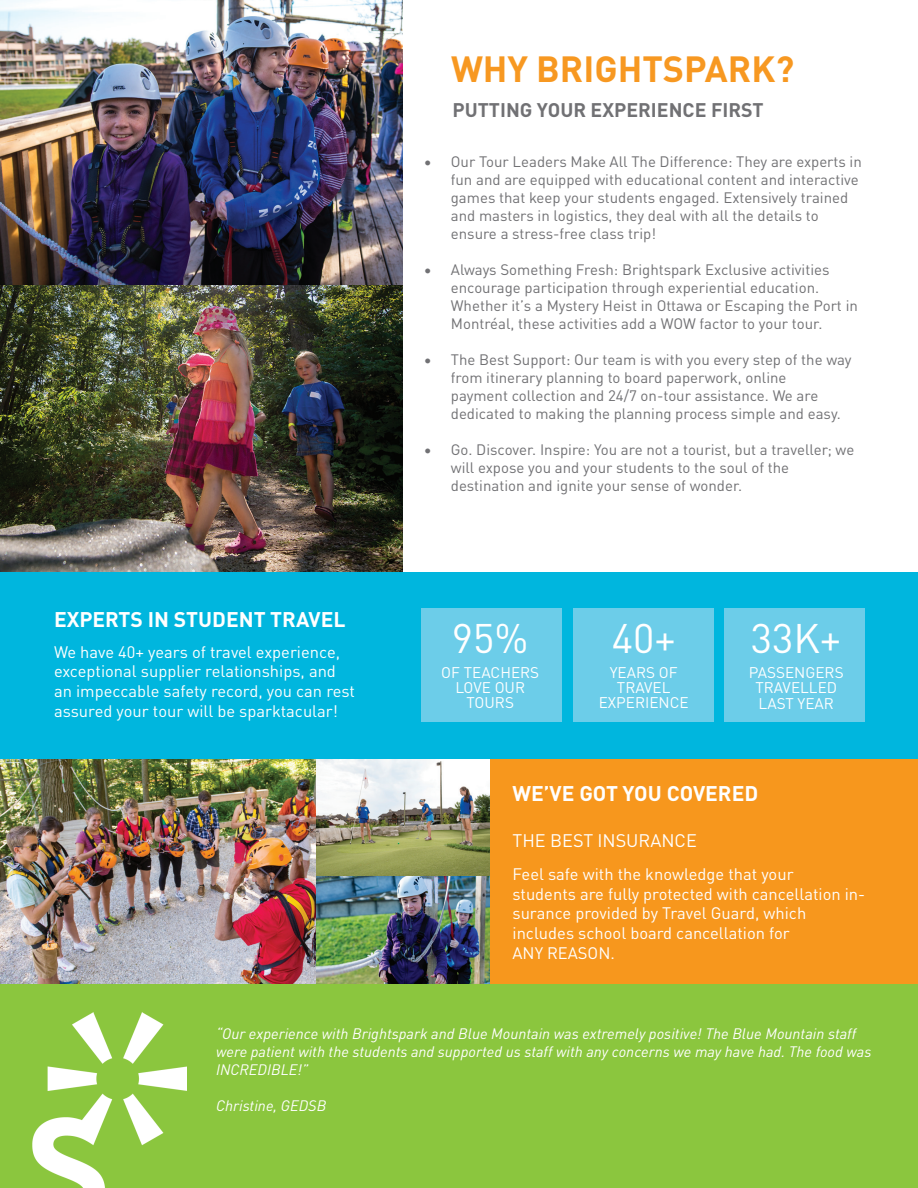
<style>
.page{position:relative;width:918px;height:1188px;background:#fff}
.page>*{position:absolute;margin:0;border:0;box-sizing:border-box;transform-origin:0 0}
.t1{font:40.8px "DIN Pro";color:#fff}
.t2{font:700 36px "DIN Pro";color:#f79821}
.t3{font:700 21px "DIN Pro";color:#fff}
.t4{font:700 19.5px "DIN Pro";color:#717174}
.t5{font:18px "DIN Pro";color:#fff}
.t6{font:16.5px/19.8px "DIN Pro";color:#fff}
.t7{font:15.3px/15.3px "DIN Pro";color:#fff;text-align:center}
.t8{font:15px/18px "DIN Pro";color:#717174}
.t9{font:italic 15px/18px "DIN Pro";color:#fff}
</style>
<div class="page">
<img style="left:315px;top:758px;width:176px;height:227px">
<img style="left:0;top:758px;width:315px;height:227px">
<div style="left:491px;top:758px;width:427px;height:233px;background:#f7971d"></div>
<img style="left:0;top:0;width:402px;height:572px">
<div style="left:0;top:572px;width:918px;height:186px;background:#00b6de"></div>
<div style="left:573px;top:608px;width:141px;height:114px;background:#6ccde9"></div>
<div style="left:421px;top:608px;width:140px;height:114px;background:#6ccde9"></div>
<div style="left:725px;top:608px;width:140px;height:114px;background:#6ccde9"></div>
<div style="left:0;top:985px;width:918px;height:203px;background:#8bc63e"></div>
<img style="left:32px;top:1013px;width:155px;height:175px">
<h2 class="t2" style="left:451px;top:40px;width:345px">WHY BRIGHTSPARK?</h2>
<h3 class="t4" style="left:453px;top:95px;width:313px">PUTTING YOUR EXPERIENCE FIRST</h3>
<h3 class="t3" style="left:54px;top:603px;width:293px">EXPERTS IN STUDENT TRAVEL</h3>
<p class="t6" style="left:54px;top:641px;width:288px">We have 40+ years of travel experience,</p>
<p class="t6" style="left:54px;top:661px;width:303px">exceptional supplier relationships, and an impeccable safety record, you can rest assured your tour will be sparktacular!</p>
<p class="t8" style="left:451px;top:152px;width:413px;text-indent:-27px">• Our Tour Leaders Make All The Difference: They are experts in fun and are equipped with educational content and interactive games that keep your students engaged. Extensively trained and masters in logistics, they deal with all the details to ensure a stress-free class trip!</p>
<p class="t8" style="left:451px;top:260px;width:409px;text-indent:-27px">• Always Something Fresh: Brightspark Exclusive activities encourage participation through experiential education.<br>Whether it’s a Mystery Heist in Ottawa or Escaping the Port in Montréal, these activities add a WOW factor to your tour.</p>
<p class="t8" style="left:451px;top:350px;width:402px;text-indent:-27px">• The Best Support: Our team is with you every step of the way from itinerary planning to board paperwork, online<br>payment collection and 24/7 on-tour assistance. We are dedicated to making the planning process simple and easy.</p>
<p class="t8" style="left:451px;top:440px;width:405px;text-indent:-27px">• Go. Discover. Inspire: You are not a tourist, but a traveller; we will expose you and your students to the soul of the destination and ignite your sense of wonder.</p>
<h1 class="t1" style="left:452px;top:607px;width:78px">95%</h1>
<p class="t7" style="left:441px;top:664px;width:100px">OF TEACHERS<br>LOVE OUR<br>TOURS</p>
<h1 class="t1" style="left:612px;top:607px;width:65px">40+</h1>
<p class="t7" style="left:599px;top:664px;width:92px">YEARS OF<br>TRAVEL<br>EXPERIENCE</p>
<h1 class="t1" style="left:751px;top:607px;width:92px">33K+</h1>
<p class="t7" style="left:749px;top:664px;width:96px">PASSENGERS<br>TRAVELLED<br>LAST YEAR</p>
<h3 class="t3" style="left:513px;top:777px;width:247px">WE’VE GOT YOU COVERED</h3>
<p class="t5" style="left:513px;top:827px;width:186px">THE BEST INSURANCE</p>
<p class="t6" style="left:513px;top:863px;width:354px">Feel safe with the knowledge that your<br>students are fully protected with cancellation in&shy;surance provided by Travel Guard, which includes school board cancellation for<br>ANY REASON.</p>
<p class="t9" style="left:216px;top:1023px;width:657px">“Our experience with Brightspark and Blue Mountain was extremely positive! The Blue Mountain staff were patient with the students and supported us staff with any concerns we may have had. The food was<br>INCREDIBLE!”</p>
<p class="t9" style="left:216px;top:1095px;width:112px">Christine, GEDSB</p>
</div>
